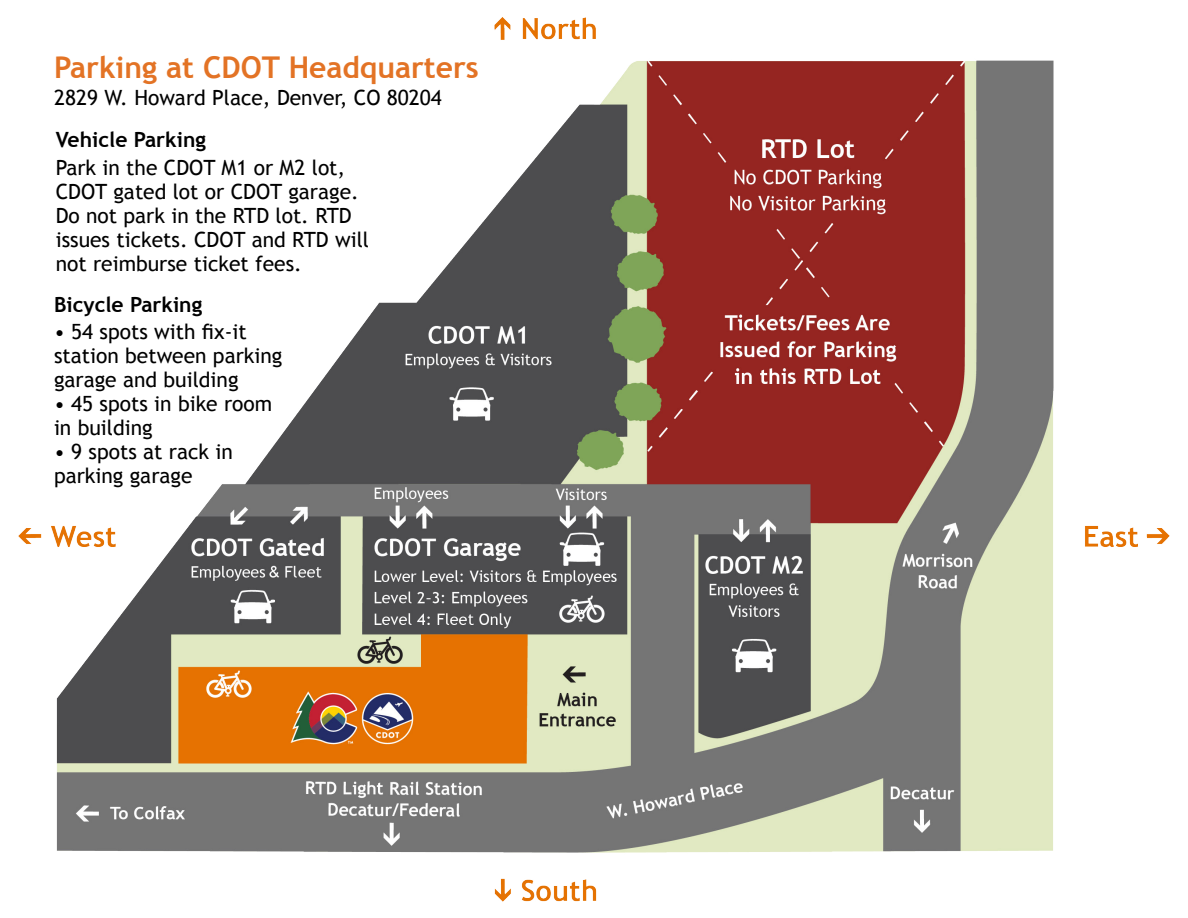
<style>
.page{position:relative;width:1188px;height:918px;background:#fff}
.page>*{position:absolute;margin:0;border:0;box-sizing:border-box;transform-origin:0 0}
.t1{font:700 30px "Trebuchet MS";color:#e37325}
.t2{font:21px/24px "Trebuchet MS";color:#000}
.t3{font:700 21px "Trebuchet MS";color:#000}
</style>
<div class="page">
<img style="left:19px;top:17px;width:1150px;height:885px">
<h1 class="t1" style="left:54px;top:48px;width:426px">Parking at CDOT Headquarters</h1>
<p class="t2" style="left:54px;top:86px;width:389px">2829 W. Howard Place, Denver, CO 80204</p>
<h2 class="t3" style="left:56px;top:127px;width:152px">Vehicle Parking</h2>
<p class="t2" style="left:56px;top:156px;width:315px">Park in the CDOT M1 or M2 lot,<br>CDOT gated lot or CDOT garage.<br>Do not park in the RTD lot. RTD issues tickets. CDOT and RTD will not reimburse ticket fees.</p>
<h2 class="t3" style="left:54px;top:292px;width:150px">Bicycle Parking</h2>
<p class="t2" style="left:54px;top:320px;width:230px">• 54 spots with fix-it station between parking garage and building</p>
<p class="t2" style="left:54px;top:392px;width:220px">• 45 spots in bike room in building</p>
<p class="t2" style="left:54px;top:440px;width:180px">• 9 spots at rack in parking garage</p>
</div>
